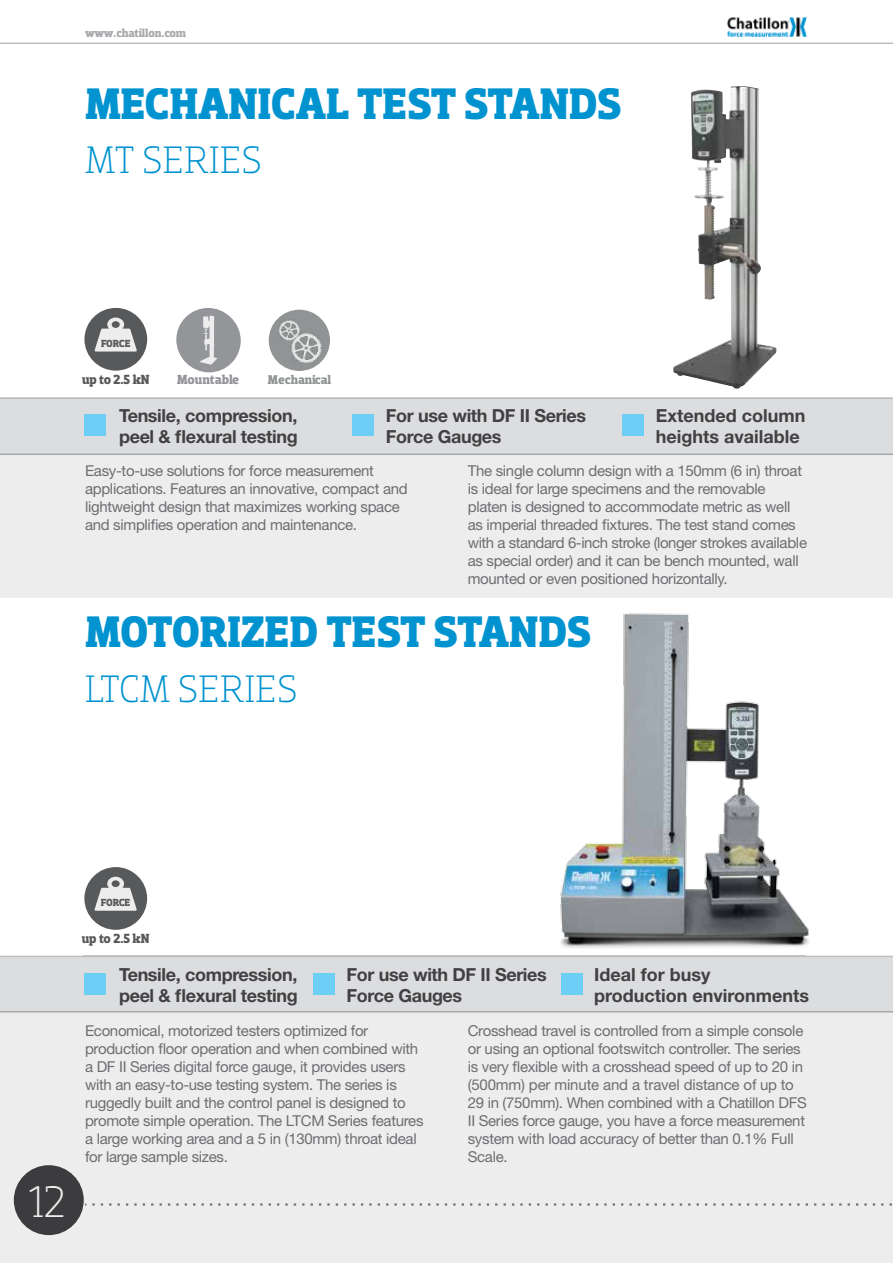
<style>
.page{position:relative;width:893px;height:1263px;background:#fff}
.page>*{position:absolute;margin:0;border:0;box-sizing:border-box;transform-origin:0 0}
.t1{font:700 45px "Dobra Slab";letter-spacing:-.01em;color:#0093d0}
.t2{font:300 45px "Dobra Slab";color:#fff}
.t3{font:300 39px "Dobra Slab";letter-spacing:.015em;color:#0093d0}
.t4{font:700 18px/21px "Helvetica Neue";letter-spacing:-.02em;color:#414042}
.t5{font:700 18px/21px "Helvetica Neue";color:#414042}
.t6{font:15px/18px "Helvetica Neue";letter-spacing:-.02em;color:#6d6e71}
.t7{font:700 13.5px "Dobra Slab";letter-spacing:-.015em;color:#58595b}
.t8{font:700 13.35px "Dobra Slab";color:#939598}
.t9{font:700 12.9px "Dobra Slab";color:#919495}
.t10{font:700 12px "Dobra Slab";color:#a7a9ac}
.t11{font:700 10.5px "Dobra Slab";color:#58595b}
</style>
<div class="page">
<div style="left:0;top:452px;width:893px;height:145px;background:#ededee"></div>
<div style="left:0;top:398px;width:893px;height:57px;background:#dcddde"></div>
<div style="left:0;top:1009px;width:893px;height:254px;background:#ededee"></div>
<div style="left:0;top:957px;width:893px;height:54px;background:#dcddde"></div>
<hr style="left:892px;top:933px;width:1px;height:330px;background:#ededee">
<img style="left:560px;top:613px;width:249px;height:335px">
<div style="left:85px;top:414px;width:21px;height:22px;background:#6dcff6"></div>
<div style="left:353px;top:414px;width:21px;height:22px;background:#6dcff6"></div>
<div style="left:623px;top:414px;width:21px;height:22px;background:#6dcff6"></div>
<hr style="left:0;top:397px;width:893px;height:2px;background:#bcbec0">
<hr style="left:83px;top:955px;width:723px;height:2px;background:#a7a9ac">
<hr style="left:0;top:956px;width:893px;height:1px;background:#bcbec0">
<img style="left:673px;top:86px;width:71px;height:287px">
<div style="left:85px;top:973px;width:21px;height:22px;background:#6dcff6"></div>
<div style="left:313px;top:973px;width:22px;height:22px;background:#6dcff6"></div>
<div style="left:561px;top:973px;width:21px;height:22px;background:#6dcff6"></div>
<hr style="left:0;top:43px;width:893px;height:1px;background:#bcbec0">
<div style="left:84px;top:867px;width:63px;height:63px;background:#58595b;border-radius:50%"></div>
<svg style="left:95px;top:877px;width:42px;height:34px"></svg>
<img style="left:727px;top:17px;width:80px;height:20px">
<div style="left:14px;top:1165px;width:70px;height:70px;background:#414042;border-radius:50%"></div>
<svg style="left:85px;top:1203px;width:807px;height:2px"></svg>
<hr style="left:0;top:453px;width:893px;height:2px;background:#a7a9ac">
<hr style="left:0;top:1011px;width:893px;height:1px;background:#a7a9ac">
<div style="left:84px;top:308px;width:63px;height:63px;background:#58595b;border-radius:50%"></div>
<svg style="left:95px;top:318px;width:42px;height:34px"></svg>
<svg style="left:177px;top:309px;width:64px;height:63px"></svg>
<div style="left:176px;top:308px;width:64px;height:63px;background:#939598;border-radius:50%"></div>
<svg style="left:200px;top:316px;width:17px;height:49px"></svg>
<div style="left:269px;top:310px;width:61px;height:61px;background:#919495;border-radius:50%"></div>
<img style="left:291px;top:332px;width:30px;height:31px">
<img style="left:279px;top:319px;width:20px;height:21px">
<p class="t10" style="left:85px;top:26px;width:103px">www.chatillon.com</p>
<h1 class="t1" style="left:85px;top:77px;width:431px">Mechanical te st stand</h1>
<h1 class="t1" style="left:597px;top:77px;width:26px">s</h1>
<h2 class="t3" style="left:85px;top:137px;width:179px">MT SERIES</h2>
<p class="t11" style="left:101px;top:337px;width:31px">FORCE</p>
<p class="t7" style="left:82px;top:371px;width:69px">up to 2.5 kN</p>
<p class="t8" style="left:177px;top:372px;width:63px">Mountable</p>
<p class="t9" style="left:268px;top:372px;width:65px">Mechanical</p>
<p class="t4" style="left:119px;top:404px;width:180px">Tensile, compression, peel &amp; flexural testing</p>
<p class="t4" style="left:386px;top:404px;width:202px">For use with DF II Series<br>Force Gauges</p>
<p class="t5" style="left:656px;top:404px;width:151px">Extended column heights available</p>
<p class="t6" style="left:85px;top:462px;width:324px">Easy-to-use solutions for force measurement applications. Features an innovative, compact and lightweight design that maximizes working space and simplifies operation and maintenance.</p>
<p class="t6" style="left:468px;top:462px;width:341px">The single column design with a 150mm (6 in) throat is ideal for large specimens and the removable platen is designed to accommodate metric as well as imperial threaded fixtures. The test stand comes with a standard 6-inch stroke (longer strokes available as special order) and it can be bench mounted, wall mounted or even positioned horizontally.</p>
<h1 class="t1" style="left:85px;top:606px;width:182px">motorized</h1>
<h1 class="t1" style="left:326px;top:606px;width:159px">te st stand</h1>
<h1 class="t1" style="left:567px;top:606px;width:26px">s</h1>
<h2 class="t3" style="left:85px;top:665px;width:214px">LTCM SERIES</h2>
<h1 class="t2" style="left:29px;top:1175px;width:38px">12</h1>
<p class="t11" style="left:101px;top:896px;width:31px">FORCE</p>
<p class="t7" style="left:82px;top:930px;width:69px">up to 2.5 kN</p>
<p class="t4" style="left:119px;top:964px;width:180px">Tensile, compression, peel &amp; flexural testing</p>
<p class="t4" style="left:347px;top:964px;width:202px">For use with DF II Series<br>Force Gauges</p>
<p class="t5" style="left:594px;top:964px;width:217px">Ideal for busy<br>production environments</p>
<p class="t6" style="left:85px;top:1021px;width:340px">Economical, motorized testers optimized for production floor operation and when combined with a DF II Series digital force gauge, it provides users with an easy-to-use testing system. The series is ruggedly built and the control panel is designed to promote simple operation. The LTCM Series features a large working area and a 5 in (130mm) throat ideal for large sample sizes.</p>
<p class="t6" style="left:468px;top:1021px;width:341px">Crosshead travel is controlled from a simple console or using an optional footswitch controller. The series is very flexible with a crosshead speed of up to 20 in (500mm) per minute and a travel distance of up to 29 in (750mm). When combined with a Chatillon DFS II Series force gauge, you have a force measurement system with load accuracy of better than 0.1% Full Scale.</p>
</div>
